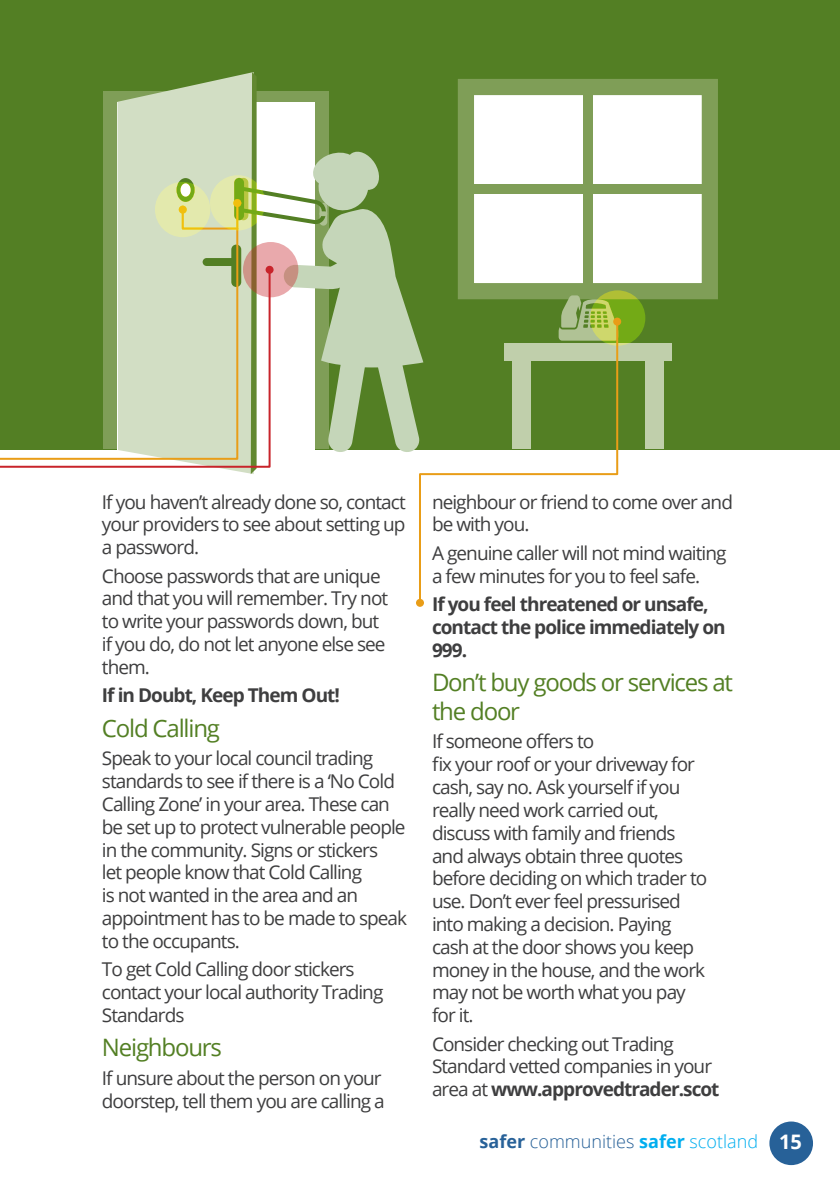
<style>
.page{position:relative;width:840px;height:1191px;background:#fff}
.page>*{position:absolute;margin:0;border:0;box-sizing:border-box;transform-origin:0 0}
.t1{font:24px/28.8px "Open Sans";letter-spacing:-.05em;color:#537f24}
.t2{font:19px/22.8px "Open Sans";letter-spacing:-.05em;color:#3e3e3f}
.t3{font:700 19px/22.8px "Open Sans";letter-spacing:-.05em;color:#3e3e3f}
.t4{font:300 18px "Open Sans";color:#276198}
.s1{font-weight:700}
.s2{font-weight:700;color:#00aeef}
.s3{color:#00aeef}
.s4{font-weight:700;font-size:20px;color:#fff}
</style>
<div class="page">
<div style="left:769px;top:1121px;width:43px;height:44px;background:#276198;border-radius:50%"></div>
<div style="left:0;top:0;width:839px;height:449px;background:#537f24"></div>
<svg style="left:117px;top:88px;width:64px;height:113px;background:#cbd9bc"></svg>
<div style="left:457px;top:79px;width:260px;height:220px;background:#fff;border:16px solid #7f9e57"></div>
<div style="left:582px;top:91px;width:10px;height:199px;background:#7f9e57"></div>
<div style="left:466px;top:184px;width:240px;height:10px;background:#7f9e57"></div>
<svg style="left:0;top:201px;width:181px;height:267px"></svg>
<svg style="left:181px;top:72px;width:237px;height:402px"></svg>
<div style="left:645px;top:358px;width:18px;height:91px;background:#c0cfab"></div>
<div style="left:504px;top:343px;width:168px;height:17px;background:#c0cfab"></div>
<svg style="left:558px;top:295px;width:42px;height:24px"></svg>
<svg style="left:155px;top:182px;width:55px;height:55px;background:#dce29b"></svg>
<svg style="left:210px;top:175px;width:55px;height:55px;background:#c6d57a"></svg>
<svg style="left:589px;top:290px;width:56px;height:56px;background:#89b228"></svg>
<svg style="left:418px;top:319px;width:201px;height:282px"></svg>
<div style="left:416px;top:599px;width:8px;height:8px;background:#e99d17;border-radius:50%"></div>
<div style="left:613px;top:317px;width:8px;height:8px;background:#e99d17;border-radius:50%"></div>
<svg style="left:243px;top:242px;width:55px;height:55px;background:#d89893"></svg>
<p class="t2" style="left:102px;top:490px;width:305px;text-align:justify">If you haven’t already done so‚ contact your providers to see about setting up a password.</p>
<p class="t2" style="left:102px;top:564px;width:287px">Choose passwords that are unique and that you will remember. Try not to write your passwords down, but if you do, do not let anyone else see them.</p>
<p class="t3" style="left:102px;top:683px;width:239px">If in Doubt, Keep Them Out!</p>
<p class="t1" style="left:102px;top:713px;width:120px">Cold Calling</p>
<p class="t2" style="left:102px;top:746px;width:306px">Speak to your local council trading standards to see if there is a ‘No Cold<br>Calling Zone’ in your area. These can be set up to protect vulnerable people in the community. Signs or stickers<br>let people know that Cold Calling<br>is not wanted in the area and an appointment has to be made to speak to the occupants.</p>
<p class="t2" style="left:102px;top:957px;width:283px">To get Cold Calling door stickers contact your local authority Trading<br>Standards</p>
<p class="t1" style="left:102px;top:1032px;width:121px">Neighbours</p>
<p class="t2" style="left:102px;top:1066px;width:284px">If unsure about the person on your doorstep, tell them you are calling a</p>
<p class="t2" style="left:432px;top:490px;width:302px">neighbour or friend to come over and be with you.</p>
<p class="t2" style="left:432px;top:541px;width:296px">A genuine caller will not mind waiting a few minutes for you to feel safe.</p>
<p class="t3" style="left:432px;top:592px;width:295px">If you feel threatened or unsafe, contact the police immediately on<br>999.</p>
<p class="t1" style="left:432px;top:667px;width:302px">Don’t buy goods or services at the door</p>
<p class="t2" style="left:432px;top:729px;width:277px">If someone offers to<br>fix your roof or your driveway for cash, say no. Ask yourself if you really need work carried out, discuss with family and friends and always obtain three quotes before deciding on which trader to use. Don’t ever feel pressurised into making a decision. Paying cash at the door shows you keep money in the house, and the work may not be worth what you pay for it.</p>
<p class="t2" style="left:432px;top:1031px;width:289px">Consider checking out Trading<br>Standard vetted companies in your area at <span class="s1">www.approvedtrader.scot</span></p>
<p class="t4" style="left:479px;top:1129px;width:324px"><span class="s1">safer</span> communities <span class="s2">safer</span> <span class="s3">scotland</span> <span class="s4">15</span></p>
</div>
